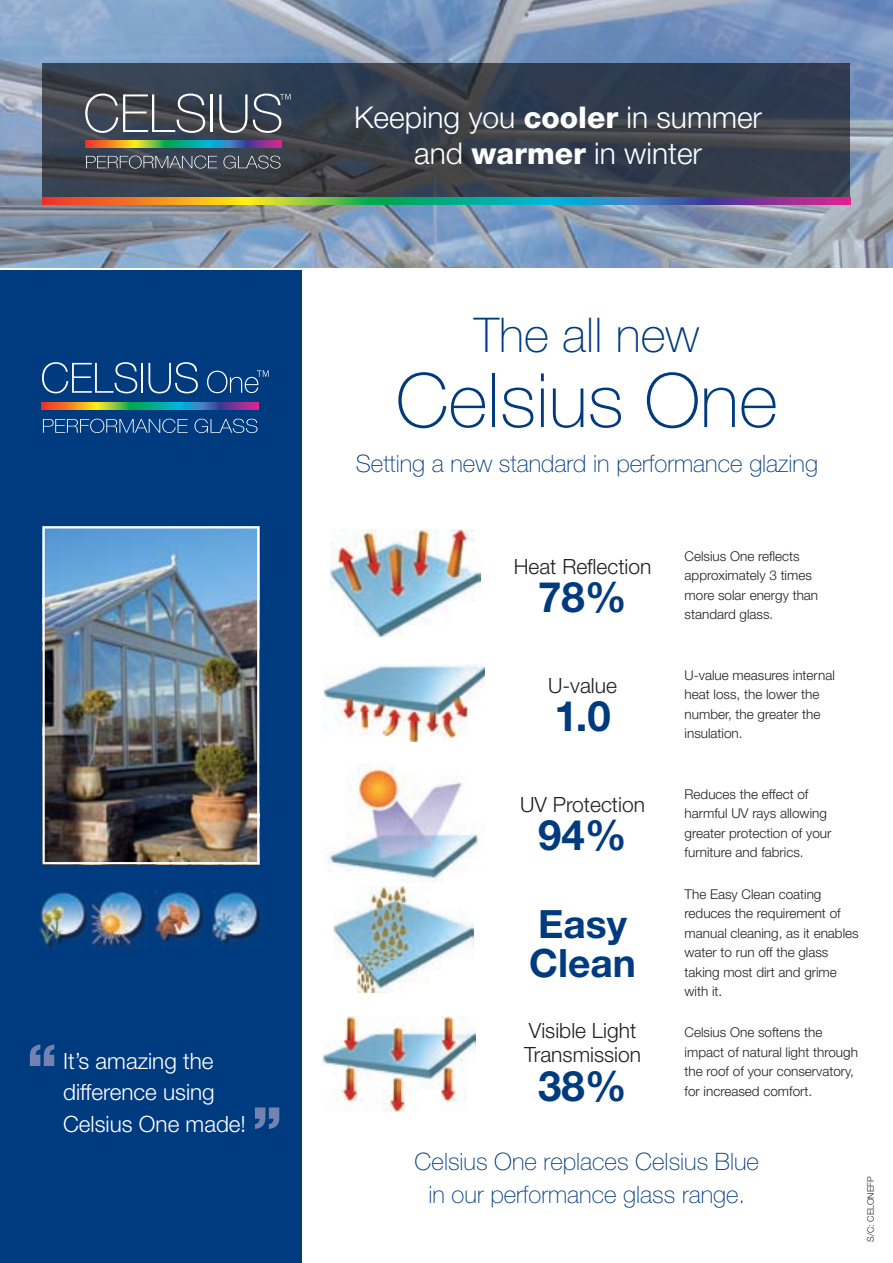
<style>
.page{position:relative;width:893px;height:1263px;background:#fff}
.page>*{position:absolute;margin:0;border:0;box-sizing:border-box;transform-origin:0 0}
.t1{font:100 75px "Helvetica Neue";color:#013b7f}
.t2{font:900 57px "Helvetica Neue";color:#7282b1}
.t3{font:100 48px "Helvetica Neue";color:#013b7f}
.t4{font:700 42px "Helvetica Neue";color:#013b7f}
.t5{font:700 39px/39px "Helvetica Neue";color:#013b7f}
.t6{font:300 30px/36px "Helvetica Neue";color:#fff;text-align:center}
.t7{font:100 24px/33px "Helvetica Neue";color:#013b7f;text-align:center}
.t8{font:300 22.5px/31.5px "Helvetica Neue";color:#fff}
.t9{font:300 21px/24px "Helvetica Neue";color:#231f20}
.t10{font:300 13.5px/19.5px "Helvetica Neue";color:#231f20}
.t11{font:300 9px "Helvetica Neue";color:#231f20}
.s1{font-weight:800}
</style>
<div class="page">
<img style="left:322px;top:1017px;width:154px;height:94px">
<div style="left:0;top:270px;width:302px;height:993px;background:#013b7f"></div>
<img style="left:40px;top:890px;width:107px;height:59px">
<img style="left:155px;top:890px;width:49px;height:57px">
<img style="left:212px;top:890px;width:49px;height:55px">
<img style="left:331px;top:529px;width:149px;height:108px">
<img style="left:323px;top:664px;width:162px;height:78px">
<img style="left:324px;top:765px;width:156px;height:116px">
<img style="left:334px;top:886px;width:139px;height:106px">
<img style="left:0;top:0;width:893px;height:268px">
<svg style="left:43px;top:64px;width:807px;height:134px;background:#38404c"></svg>
<svg style="left:85px;top:141px;width:197px;height:6px"></svg>
<svg style="left:85px;top:94px;width:120px;height:39px;background:#5e626a"></svg>
<hr style="left:210px;top:94px;width:3px;height:38px;background:#fff">
<svg style="left:219px;top:94px;width:72px;height:39px;background:#535c69"></svg>
<svg style="left:86px;top:156px;width:131px;height:13px;background:#5b616b"></svg>
<svg style="left:223px;top:156px;width:58px;height:13px"></svg>
<svg style="left:43px;top:198px;width:807px;height:6px;background:#758970"></svg>
<svg style="left:42px;top:402px;width:217px;height:7px;background:#758970"></svg>
<svg style="left:42px;top:362px;width:95px;height:31px"></svg>
<hr style="left:141px;top:363px;width:2px;height:30px;background:#fff">
<svg style="left:148px;top:362px;width:50px;height:31px"></svg>
<svg style="left:43px;top:419px;width:145px;height:14px"></svg>
<svg style="left:195px;top:419px;width:63px;height:14px"></svg>
<svg style="left:207px;top:370px;width:62px;height:23px"></svg>
<img style="left:46px;top:529px;width:210px;height:332px">
<div style="left:43px;top:526px;width:216px;height:338px;border:2px solid #fff"></div>
<p class="t2" style="left:27px;top:1031px;width:31px">“</p>
<p class="t8" style="left:63px;top:1044px;width:184px">It’s amazing the difference using<br>Celsius One made!</p>
<p class="t2" style="left:252px;top:1094px;width:31px">”</p>
<p class="t6" style="left:354px;top:98px;width:409px">Keeping you <span class="s1">cooler</span> in summer and <span class="s1">warmer</span> in winter</p>
<p class="t3" style="left:474px;top:308px;width:227px">The all new</p>
<p class="t1" style="left:396px;top:359px;width:384px">Celsius One</p>
<p class="t7" style="left:356px;top:447px;width:464px">Setting a new standard in performance glazing</p>
<p class="t9" style="left:514px;top:554px;width:139px">Heat Reflection</p>
<p class="t4" style="left:538px;top:571px;width:90px">78%</p>
<p class="t9" style="left:548px;top:673px;width:70px">U-value</p>
<p class="t4" style="left:554px;top:690px;width:58px">1.0</p>
<p class="t9" style="left:520px;top:792px;width:126px">UV Protection</p>
<p class="t4" style="left:538px;top:809px;width:90px">94%</p>
<p class="t5" style="left:529px;top:903px;width:108px">Easy<br>Clean</p>
<p class="t9" style="left:524px;top:1018px;width:119px">Visible Light<br>Transmission</p>
<p class="t4" style="left:538px;top:1059px;width:90px">38%</p>
<p class="t10" style="left:685px;top:546px;width:135px">Celsius One reflects approximately 3 times more solar energy than standard glass.</p>
<p class="t10" style="left:685px;top:665px;width:152px">U-value measures internal heat loss, the lower the number, the greater the insulation.</p>
<p class="t10" style="left:685px;top:784px;width:148px">Reduces the effect of harmful UV rays allowing greater protection of your furniture and fabrics.</p>
<p class="t10" style="left:685px;top:884px;width:176px">The Easy Clean coating reduces the requirement of manual cleaning, as it enables water to run off the glass taking most dirt and grime with it.</p>
<p class="t10" style="left:685px;top:1022px;width:175px">Celsius One softens the impact of natural light through the roof of your conservatory, for increased comfort.</p>
<p class="t7" style="left:415px;top:1145px;width:346px">Celsius One replaces Celsius Blue in our performance glass range.</p>
<p class="t11" style="left:865px;top:1242px;width:67px;rotate:-90deg">S/C: CELONEFP</p>
</div>
